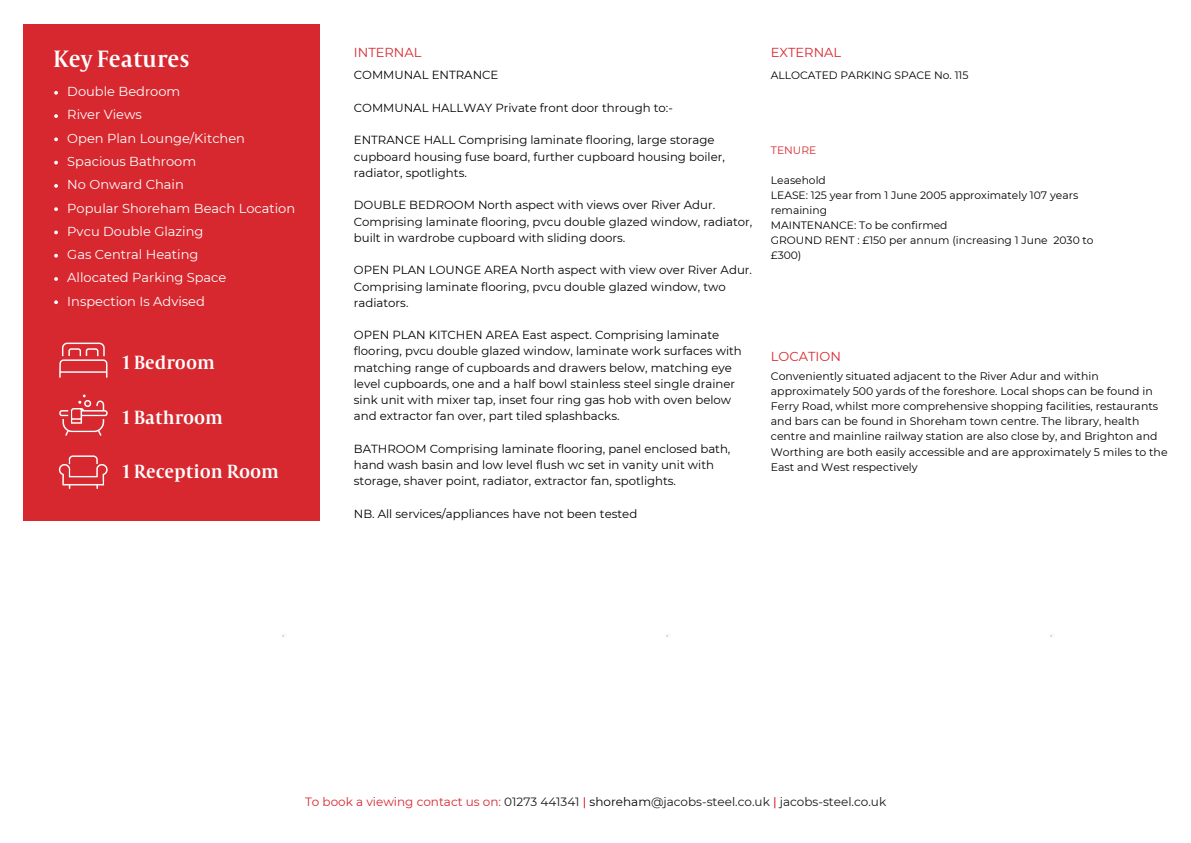
<style>
.page{position:relative;width:1191px;height:843px;background:#fff}
.page>*{position:absolute;margin:0;border:0;box-sizing:border-box;transform-origin:0 0}
.t1{font:26px "Capitolium Road";color:#fff}
.t2{font:21px "Capitolium Road";color:#fff}
.t3{font:13px "Montserrat";color:#fff}
.t4{font:13px "Montserrat";color:#d7282f}
.t5{font:12px "Montserrat";color:#191718}
.t6{font:11.7px/16.2px "Montserrat";color:#000}
.t7{font:10.9px/15.1px "Montserrat";color:#000}
.t8{font:10.7px/15px "Montserrat";color:#000}
.t9{font:10.7px "Montserrat";color:#d7282f}
.s1{color:#d7282f}
.s2{font-weight:500;color:#d7282f}
.s3{color:#000}
</style>
<div class="page">
<div style="left:23px;top:25px;width:297px;height:496px;background:#d7282f"></div>
<img style="left:58px;top:455px;width:50px;height:34px">
<img style="left:59px;top:394px;width:49px;height:42px">
<img style="left:59px;top:342px;width:49px;height:36px">
<svg style="left:54px;top:91px;width:4px;height:4px"></svg>
<svg style="left:54px;top:114px;width:4px;height:4px"></svg>
<svg style="left:54px;top:137px;width:4px;height:4px"></svg>
<svg style="left:54px;top:161px;width:4px;height:3px"></svg>
<svg style="left:54px;top:184px;width:4px;height:4px"></svg>
<svg style="left:54px;top:207px;width:4px;height:4px"></svg>
<svg style="left:54px;top:230px;width:4px;height:4px"></svg>
<svg style="left:54px;top:254px;width:4px;height:3px"></svg>
<svg style="left:54px;top:277px;width:4px;height:4px"></svg>
<svg style="left:54px;top:300px;width:4px;height:4px"></svg>
<h2 class="t1" style="left:53px;top:50px;width:138px">Key Features</h2>
<p class="t3" style="left:67px;top:84px;width:114px">Double Bedroom</p>
<p class="t3" style="left:67px;top:107px;width:76px">River Views</p>
<p class="t3" style="left:67px;top:130px;width:179px">Open Plan Lounge/Kitchen</p>
<p class="t3" style="left:67px;top:153px;width:130px">Spacious Bathroom</p>
<p class="t3" style="left:67px;top:177px;width:118px">No Onward Chain</p>
<p class="t3" style="left:67px;top:200px;width:229px">Popular Shoreham Beach Location</p>
<p class="t3" style="left:67px;top:223px;width:138px">Pvcu Double Glazing</p>
<p class="t3" style="left:67px;top:246px;width:133px">Gas Central Heating</p>
<h2 class="t3" style="left:67px;top:270px;width:161px">Allocated Parking Space</h2>
<p class="t3" style="left:67px;top:293px;width:139px">Inspection Is Advised</p>
<p class="t2" style="left:123px;top:355px;width:93px">1 Bedroom</p>
<h2 class="t2" style="left:123px;top:410px;width:102px">1 Bathroom</h2>
<h3 class="t2" style="left:123px;top:464px;width:158px">1 Reception Room</h3>
<h3 class="t4" style="left:354px;top:45px;width:69px">INTERNAL</h3>
<h4 class="t4" style="left:770px;top:45px;width:72px">EXTERNAL</h4>
<h4 class="t6" style="left:354px;top:67px;width:146px">COMMUNAL ENTRANCE</h4>
<h4 class="t6" style="left:354px;top:99px;width:320px">COMMUNAL HALLWAY Private front door through to:-</h4>
<h4 class="t6" style="left:354px;top:132px;width:372px">ENTRANCE HALL Comprising laminate flooring, large storage cupboard housing fuse board, further cupboard housing boiler, radiator, spotlights.</h4>
<h4 class="t6" style="left:354px;top:197px;width:400px">DOUBLE BEDROOM North aspect with views over River Adur.<br>Comprising laminate flooring, pvcu double glazed window, radiator, built in wardrobe cupboard with sliding doors.</h4>
<h4 class="t6" style="left:354px;top:262px;width:399px">OPEN PLAN LOUNGE AREA North aspect with view over River Adur.<br>Comprising laminate flooring, pvcu double glazed window, two radiators.</h4>
<h4 class="t6" style="left:354px;top:327px;width:389px">OPEN PLAN KITCHEN AREA East aspect. Comprising laminate flooring, pvcu double glazed window, laminate work surfaces with matching range of cupboards and drawers below, matching eye level cupboards, one and a half bowl stainless steel single drainer sink unit with mixer tap, inset four ring gas hob with oven below and extractor fan over, part tiled splashbacks.</h4>
<h3 class="t6" style="left:354px;top:440px;width:378px">BATHROOM Comprising laminate flooring, panel enclosed bath, hand wash basin and low level flush wc set in vanity unit with storage, shaver point, radiator, extractor fan, spotlights.</h3>
<p class="t6" style="left:354px;top:505px;width:285px">NB. All services/appliances have not been tested</p>
<h5 class="t8" style="left:770px;top:68px;width:199px">ALLOCATED PARKING SPACE No. 115</h5>
<p class="t9" style="left:770px;top:144px;width:47px">TENURE</p>
<p class="t8" style="left:770px;top:173px;width:56px">Leasehold</p>
<p class="t8" style="left:770px;top:188px;width:309px">LEASE: 125 year from 1 June 2005 approximately 107 years remaining</p>
<p class="t8" style="left:770px;top:218px;width:178px">MAINTENANCE: To be confirmed</p>
<h3 class="t8" style="left:770px;top:233px;width:324px">GROUND RENT : £150 per annum (increasing 1 June 2030 to £300)</h3>
<h4 class="t4" style="left:770px;top:348px;width:72px">LOCATION</h4>
<p class="t7" style="left:770px;top:368px;width:398px">Conveniently situated adjacent to the River Adur and within approximately 500 yards of the foreshore. Local shops can be found in Ferry Road, whilst more comprehensive shopping facilities, restaurants and bars can be found in Shoreham town centre. The library, health centre and mainline railway station are also close by, and Brighton and Worthing are both easily accessible and are approximately 5 miles to the East and West respectively</p>
<p class="t5" style="left:305px;top:794px;width:582px"><span class="s1">To book a viewing contact us on:</span> 01273 441341 <span class="s2">|</span> <span class="s3">shoreham</span>@jacobs-steel.co.uk <span class="s2">|</span> jacobs-steel.co.uk</p>
</div>
